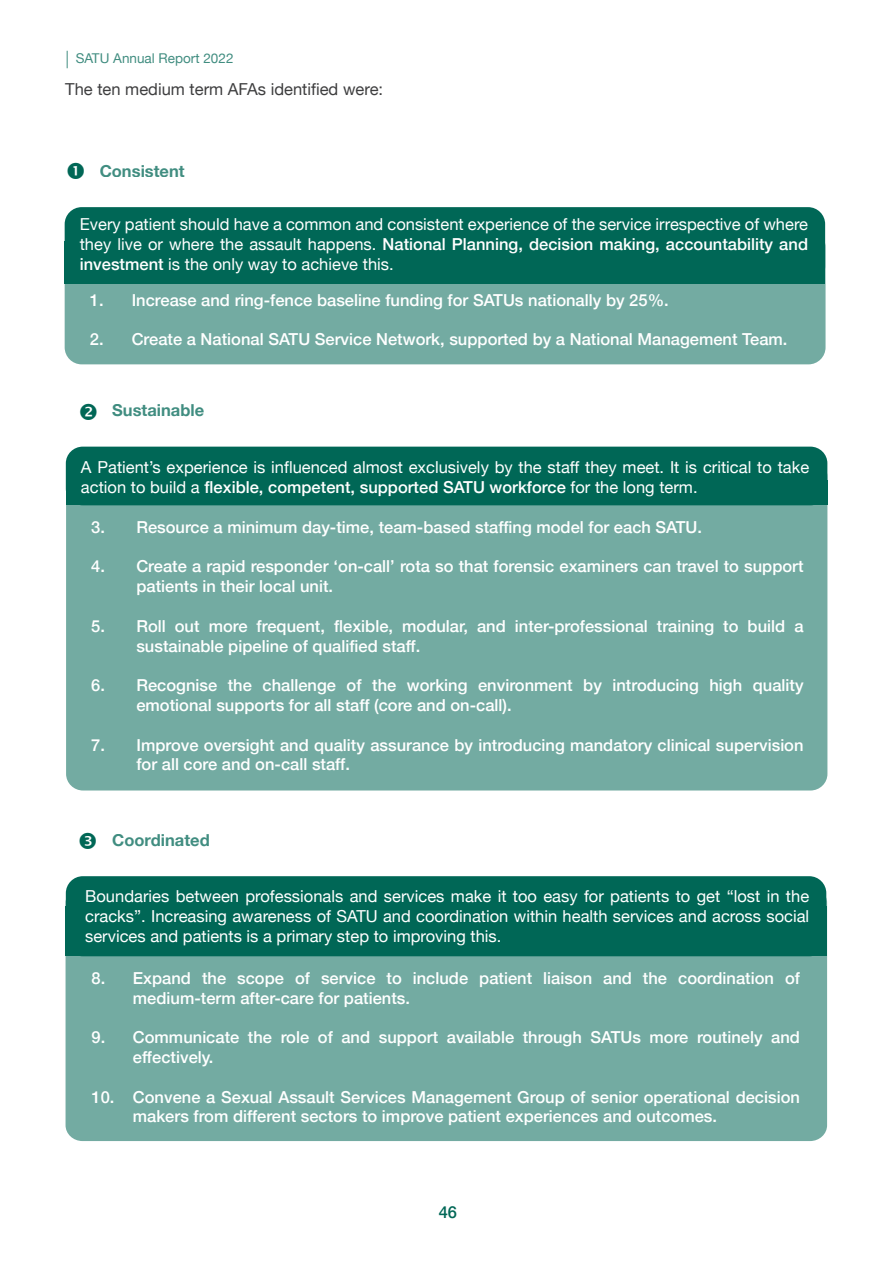
<style>
.page{position:relative;width:893px;height:1263px;background:#fff}
.page>*{position:absolute;margin:0;border:0;box-sizing:border-box;transform-origin:0 0}
.t1{font:500 16.5px/19.8px "Helvetica Neue";color:#fff}
.t2{font:16.5px/19.8px "Helvetica Neue";color:#fff;text-align:justify}
.t3{font:16.5px "Helvetica Neue";color:#3e3e3f}
.t4{font:700 16.5px "Helvetica Neue";color:#006756}
.t5{font:500 16.5px "Helvetica Neue";color:#006756}
.t6{font:13.5px "Helvetica Neue";color:rgb(0 103 86/.75)}
.s1{font-weight:500}
</style>
<div class="page">
<div style="left:66px;top:887px;width:761px;height:254px;background:#73aba2;border-radius:16px"></div>
<div style="left:66px;top:876px;width:760px;height:80px;background:#006756;border-radius:17px"></div>
<div style="left:66px;top:460px;width:761px;height:330px;background:#73aba2;border-radius:17px"></div>
<div style="left:66px;top:447px;width:761px;height:58px;background:#006756;border-radius:17px"></div>
<div style="left:66px;top:480px;width:761px;height:25px;background:#006756"></div>
<div style="left:65px;top:230px;width:760px;height:134px;background:#73aba2;border-radius:17px"></div>
<div style="left:65px;top:207px;width:760px;height:76px;background:#006756;border-radius:17px"></div>
<div style="left:65px;top:241px;width:760px;height:42px;background:#006756"></div>
<svg style="left:67px;top:51px;width:1px;height:17px"></svg>
<p class="t6" style="left:76px;top:49px;width:159px">SATU Annual Report 2022</p>
<p class="t3" style="left:65px;top:77px;width:319px">The ten medium term AFAs identified were:</p>
<p class="t4" style="left:100px;top:158px;width:87px">Consistent</p>
<p class="t2" style="left:80px;top:215px;width:730px">Every patient should have a common and consistent experience of the service irrespective of where they live or where the assault happens. <span class="s1">National Planning, decision making, accountability and investment</span> is the only way to achieve this.</p>
<p class="t1" style="left:90px;top:289px;width:15px">1.</p>
<p class="t1" style="left:90px;top:328px;width:15px">2.</p>
<p class="t1" style="left:132px;top:289px;width:539px">Increase and ring-fence baseline funding for SATUs nationally by 25%.</p>
<p class="t1" style="left:132px;top:328px;width:657px">Create a National SATU Service Network, supported by a National Management Team.</p>
<p class="t4" style="left:112px;top:397px;width:94px">Sustainable</p>
<p class="t2" style="left:81px;top:458px;width:730px">A Patient’s experience is influenced almost exclusively by the staff they meet. It is critical to take action to build a <span class="s1">flexible, competent, supported SATU workforce</span> for the long term.</p>
<p class="t1" style="left:91px;top:516px;width:15px">3.</p>
<p class="t1" style="left:91px;top:555px;width:15px">4.</p>
<p class="t1" style="left:91px;top:615px;width:15px">5.</p>
<p class="t1" style="left:91px;top:674px;width:15px">6.</p>
<p class="t1" style="left:91px;top:733px;width:15px">7.</p>
<p class="t1" style="left:136px;top:516px;width:567px">Resource a minimum day-time, team-based staffing model for each SATU.</p>
<p class="t1" style="left:136px;top:555px;width:669px">Create a rapid responder ‘on-call’ rota so that forensic examiners can travel to support patients in their local unit.</p>
<p class="t1" style="left:136px;top:615px;width:669px">Roll out more frequent, flexible, modular, and inter-professional training to build a sustainable pipeline of qualified staff.</p>
<p class="t1" style="left:136px;top:674px;width:669px">Recognise the challenge of the working environment by introducing high quality emotional supports for all staff (core and on-call).</p>
<p class="t1" style="left:136px;top:733px;width:669px">Improve oversight and quality assurance by introducing mandatory clinical supervision for all core and on-call staff.</p>
<p class="t4" style="left:112px;top:828px;width:99px">Coordinated</p>
<p class="t2" style="left:85px;top:887px;width:726px">Boundaries between professionals and services make it too easy for patients to get “lost in the cracks”. Increasing awareness of SATU and coordination within health services and across social services and patients is a primary step to improving this.</p>
<p class="t1" style="left:92px;top:967px;width:15px">8.</p>
<p class="t1" style="left:133px;top:967px;width:669px">Expand the scope of service to include patient liaison and the coordination of medium-term after-care for patients.</p>
<p class="t1" style="left:133px;top:1026px;width:669px">Communicate the role of and support available through SATUs more routinely and effectively.</p>
<p class="t1" style="left:133px;top:1085px;width:669px">Convene a Sexual Assault Services Management Group of senior operational decision makers from different sectors to improve patient experiences and outcomes.</p>
<p class="t1" style="left:92px;top:1026px;width:15px">9.</p>
<p class="t1" style="left:92px;top:1085px;width:24px">10.</p>
<p class="t5" style="left:439px;top:1198px;width:20px">46</p>
</div>
